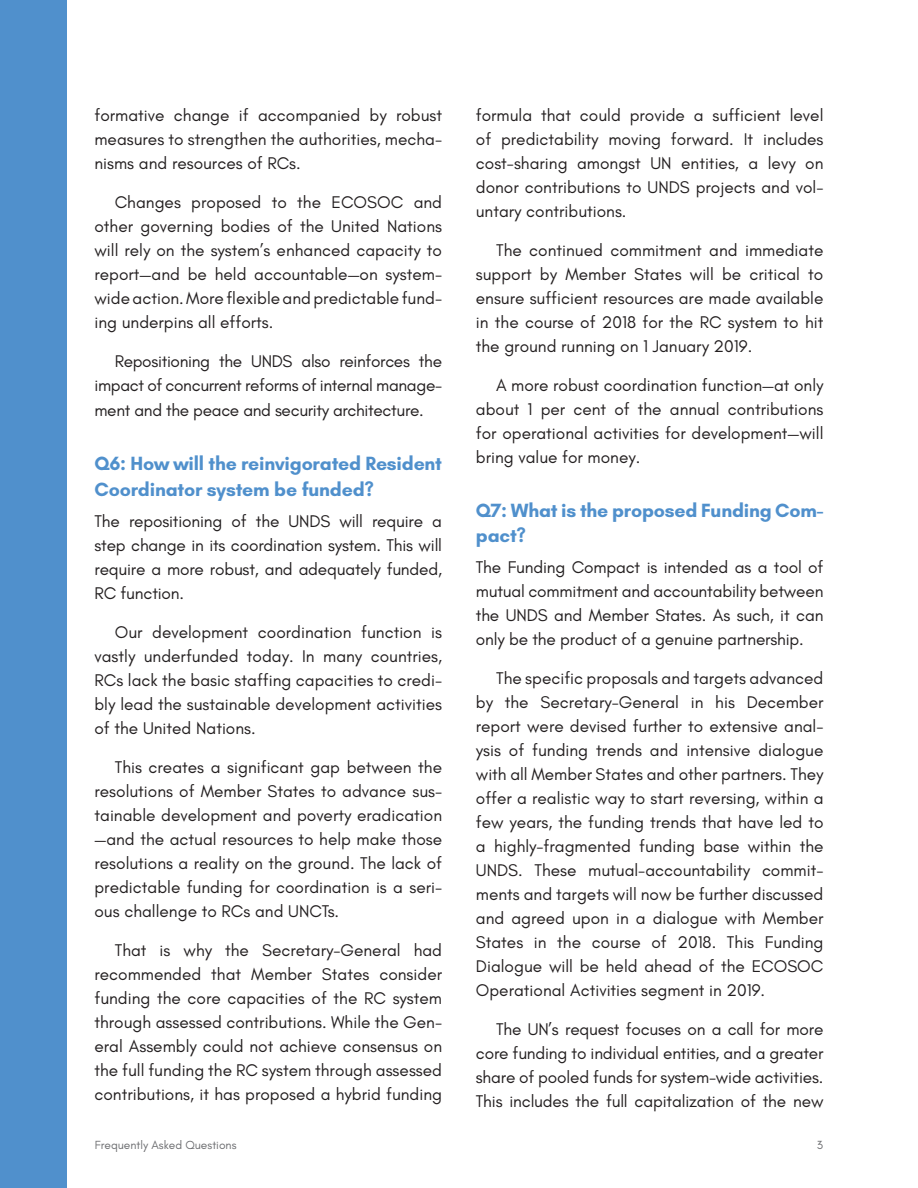
<style>
.page{position:relative;width:918px;height:1188px;background:#fff}
.page>*{position:absolute;margin:0;border:0;box-sizing:border-box;transform-origin:0 0}
._2_head{font:700 19.5px/25.5px "Glacial Indifference";letter-spacing:-.01em;color:#5090cc}
.Body_indent{font:17.25px/24px "Glacial Indifference";color:#231f20;text-align:justify}
.Body{font:17.25px/24px "Glacial Indifference";letter-spacing:-.01em;color:#231f20;text-align:justify}
.t1{font:12px "Glacial Indifference";color:#6c6d70}
</style>
<div class="page">
<div style="left:0;top:0;width:67px;height:1188px;background:#5090cc"></div>
<p class="Body_indent" style="left:94px;top:103px;width:349px">formative change if accompanied by robust measures to strengthen the authorities, mecha&shy;nisms and resources of RCs.</p>
<p class="Body_indent" style="left:94px;top:190px;width:349px;text-indent:20px">Changes proposed to the ECOSOC and other governing bodies of the United Nations will rely on the system’s enhanced capacity to report—and be held accountable—on system&shy;wide action. More flexible and predictable fund&shy;ing underpins all efforts.</p>
<p class="Body_indent" style="left:94px;top:349px;width:349px;line-height:24.8px;text-indent:20px">Repositioning the UNDS also reinforces the impact of concurrent reforms of internal manage&shy;ment and the peace and security architecture.</p>
<p class="_2_head" style="left:94px;top:451px;width:349px">Q6: How will the reinvigorated Resident<br>Coordinator system be funded?</p>
<p class="Body" style="left:94px;top:509px;width:349px">The repositioning of the UNDS will require a step change in its coordination system. This will require a more robust, and adequately funded, RC function.</p>
<p class="Body_indent" style="left:94px;top:620px;width:349px;text-indent:20px">Our development coordination function is vastly underfunded today. In many countries, RCs lack the basic staffing capacities to credi&shy;bly lead the sustainable development activities of the United Nations.</p>
<p class="Body_indent" style="left:94px;top:755px;width:349px;text-indent:20px">This creates a significant gap between the resolutions of Member States to advance sus&shy;tainable development and poverty eradication —and the actual resources to help make those resolutions a reality on the ground. The lack of predictable funding for coordination is a seri&shy;ous challenge to RCs and UNCTs.</p>
<p class="Body_indent" style="left:94px;top:938px;width:349px;text-indent:20px">That is why the Secretary-General had recommended that Member States consider funding the core capacities of the RC system through assessed contributions. While the Gen&shy;eral Assembly could not achieve consensus on the full funding the RC system through assessed contributions, it has proposed a hybrid funding</p>
<p class="Body_indent" style="left:476px;top:103px;width:349px">formula that could provide a sufficient level of predictability moving forward. It includes cost-sharing amongst UN entities, a levy on donor contributions to UNDS projects and vol&shy;untary contributions.</p>
<p class="Body_indent" style="left:476px;top:238px;width:349px;text-indent:20px">The continued commitment and immediate support by Member States will be critical to ensure sufficient resources are made available in the course of 2018 for the RC system to hit the ground running on 1 January 2019.</p>
<p class="Body_indent" style="left:476px;top:373px;width:349px;text-indent:20px">A more robust coordination function—at only about 1 per cent of the annual contributions for operational activities for development—will bring value for money.</p>
<p class="_2_head" style="left:476px;top:497px;width:349px">Q7: What is the proposed Funding Com&shy;pact?</p>
<p class="Body" style="left:476px;top:556px;width:349px">The Funding Compact is intended as a tool of mutual commitment and accountability between the UNDS and Member States. As such, it can only be the product of a genuine partnership.</p>
<p class="Body_indent" style="left:476px;top:667px;width:349px;text-indent:20px">The specific proposals and targets advanced by the Secretary-General in his December report were devised further to extensive anal&shy;ysis of funding trends and intensive dialogue with all Member States and other partners. They offer a realistic way to start reversing, within a few years, the funding trends that have led to a highly-fragmented funding base within the UNDS. These mutual-accountability commit&shy;ments and targets will now be further discussed and agreed upon in a dialogue with Member States in the course of 2018. This Funding Dialogue will be held ahead of the ECOSOC Operational Activities segment in 2019.</p>
<p class="Body_indent" style="left:476px;top:1018px;width:349px;text-indent:20px">The UN’s request focuses on a call for more core funding to individual entities, and a greater share of pooled funds for system-wide activities.<br>This includes the full capitalization of the new</p>
<p class="t1" style="left:95px;top:1138px;width:143px">Frequently Asked Questions</p>
<p class="t1" style="left:817px;top:1138px;width:8px">3</p>
</div>
